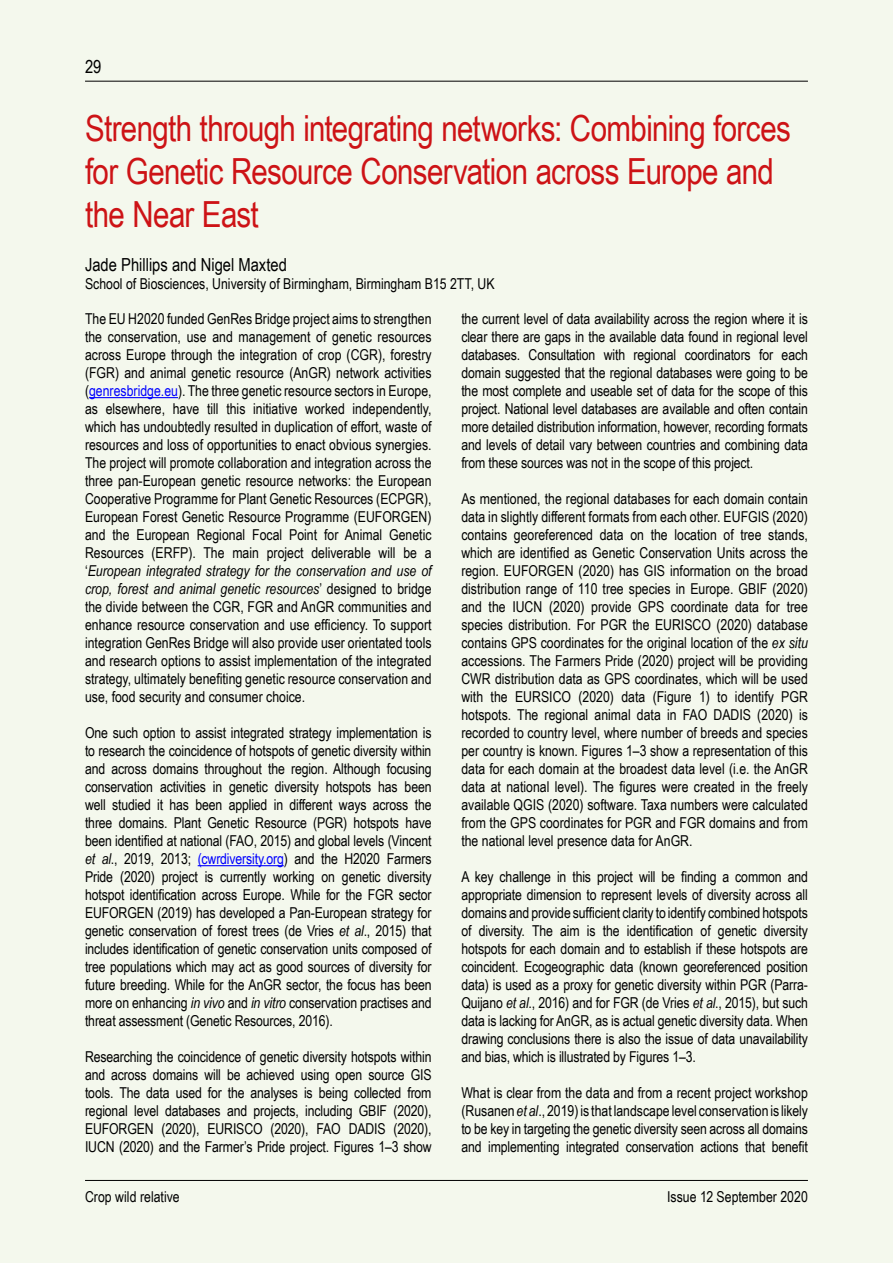
<style>
.page{position:relative;width:893px;height:1263px;background:#f4f8ed}
.page>*{position:absolute;margin:0;border:0;box-sizing:border-box;transform-origin:0 0}
.MAIN_HEADING{font:36px/43.2px "Arial Narrow";letter-spacing:-.02em;color:#cd1316}
.t1{font:18px "Arial Narrow";color:#000}
.t2{font:15px/18px "Arial Narrow";letter-spacing:-.01em;color:#000;text-align:justify}
.s1{color:#00f}
.s2{font-style:italic}
</style>
<div class="page">
<hr style="left:85px;top:1180px;width:723px;height:1px;background:#000">
<hr style="left:85px;top:81px;width:723px;height:1px;background:#000">
<hr style="left:89px;top:397px;width:89px;height:1px;background:#00f">
<hr style="left:198px;top:865px;width:86px;height:1px;background:#00f">
<p class="t1" style="left:85px;top:53px;width:18px">29</p>
<p class="MAIN_HEADING" style="left:85px;top:105px;width:707px">Strength through integrating networks: Combining forces for Genetic Resource Conservation across Europe and the Near East</p>
<p class="t1" style="left:85px;top:251px;width:203px">Jade Phillips and Nigel Maxted</p>
<p class="t2" style="left:85px;top:274px;width:411px">School of Biosciences, University of Birmingham, Birmingham B15 2TT, UK</p>
<p class="t2" style="left:85px;top:309px;width:348px">The EU H2020 funded GenRes Bridge project aims to strengthen the conservation, use and management of genetic resources across Europe through the integration of crop (CGR), forestry (FGR) and animal genetic resource (AnGR) network activities (<span class="s1">genresbridge.eu</span>). The three genetic resource sectors in Europe, as elsewhere, have till this initiative worked independently, which has undoubtedly resulted in duplication of effort, waste of resources and loss of opportunities to enact obvious synergies.<br>The project will promote collaboration and integration across the three pan-European genetic resource networks: the European Cooperative Programme for Plant Genetic Resources (ECPGR), European Forest Genetic Resource Programme (EUFORGEN) and the European Regional Focal Point for Animal Genetic Resources (ERFP). The main project deliverable will be a ‘<span class="s2">European integrated strategy for the conservation and use of crop, forest and animal genetic resources</span>’ designed to bridge the divide between the CGR, FGR and AnGR communities and enhance resource conservation and use efficiency. To support integration GenRes Bridge will also provide user orientated tools and research options to assist implementation of the integrated strategy, ultimately benefiting genetic resource conservation and use, food security and consumer choice.</p>
<p class="t2" style="left:85px;top:723px;width:348px">One such option to assist integrated strategy implementation is to research the coincidence of hotspots of genetic diversity within and across domains throughout the region. Although focusing conservation activities in genetic diversity hotspots has been well studied it has been applied in different ways across the three domains. Plant Genetic Resource (PGR) hotspots have been identified at national (FAO, 2015) and global levels (Vincent <span class="s2">et al</span>., 2019, 2013; <span class="s1">(cwrdiversity.org</span>) and the H2020 Farmers Pride (2020) project is currently working on genetic diversity hotspot identification across Europe. While for the FGR sector EUFORGEN (2019) has developed a Pan-European strategy for genetic conservation of forest trees (de Vries <span class="s2">et al</span>., 2015) that includes identification of genetic conservation units composed of tree populations which may act as good sources of diversity for future breeding. While for the AnGR sector, the focus has been more on enhancing <span class="s2">in vivo</span> and <span class="s2">in vitro</span> conservation practises and threat assessment (Genetic Resources, 2016).</p>
<p class="t2" style="left:85px;top:1047px;width:348px">Researching the coincidence of genetic diversity hotspots within and across domains will be achieved using open source GIS tools. The data used for the analyses is being collected from regional level databases and projects, including GBIF (2020), EUFORGEN (2020), EURISCO (2020), FAO DADIS (2020), IUCN (2020) and the Farmer’s Pride project. Figures 1–3 show</p>
<p class="t2" style="left:461px;top:309px;width:348px">the current level of data availability across the region where it is clear there are gaps in the available data found in regional level databases. Consultation with regional coordinators for each domain suggested that the regional databases were going to be the most complete and useable set of data for the scope of this project. National level databases are available and often contain more detailed distribution information, however, recording formats and levels of detail vary between countries and combining data from these sources was not in the scope of this project.</p>
<p class="t2" style="left:461px;top:489px;width:348px">As mentioned, the regional databases for each domain contain data in slightly different formats from each other. EUFGIS (2020) contains georeferenced data on the location of tree stands, which are identified as Genetic Conservation Units across the region. EUFORGEN (2020) has GIS information on the broad distribution range of 110 tree species in Europe. GBIF (2020) and the IUCN (2020) provide GPS coordinate data for tree species distribution. For PGR the EURISCO (2020) database contains GPS coordinates for the original location of the <span class="s2">ex situ </span>accessions. The Farmers Pride (2020) project will be providing CWR distribution data as GPS coordinates, which will be used with the EURSICO (2020) data (Figure 1) to identify PGR hotspots. The regional animal data in FAO DADIS (2020) is recorded to country level, where number of breeds and species per country is known. Figures 1–3 show a representation of this data for each domain at the broadest data level (i.e. the AnGR data at national level). The figures were created in the freely available QGIS (2020) software. Taxa numbers were calculated from the GPS coordinates for PGR and FGR domains and from the national level presence data for AnGR.</p>
<p class="t2" style="left:461px;top:867px;width:348px">A key challenge in this project will be finding a common and appropriate dimension to represent levels of diversity across all domains and provide sufficient clarity to identify combined hotspots of diversity. The aim is the identification of genetic diversity hotspots for each domain and to establish if these hotspots are coincident. Ecogeographic data (known georeferenced position data) is used as a proxy for genetic diversity within PGR (Parra-Quijano <span class="s2">et al</span>., 2016) and for FGR (de Vries <span class="s2">et al</span>., 2015), but such data is lacking for AnGR, as is actual genetic diversity data. When drawing conclusions there is also the issue of data unavailability and bias, which is illustrated by Figures 1–3.</p>
<p class="t2" style="left:461px;top:1083px;width:348px">What is clear from the data and from a recent project workshop (Rusanen <span class="s2">et al</span>., 2019) is that landscape level conservation is likely to be key in targeting the genetic diversity seen across all domains and implementing integrated conservation actions that benefit</p>
<p class="t2" style="left:85px;top:1187px;width:96px">Crop wild relative</p>
<p class="t2" style="left:667px;top:1187px;width:142px">Issue 12 September 2020</p>
</div>
